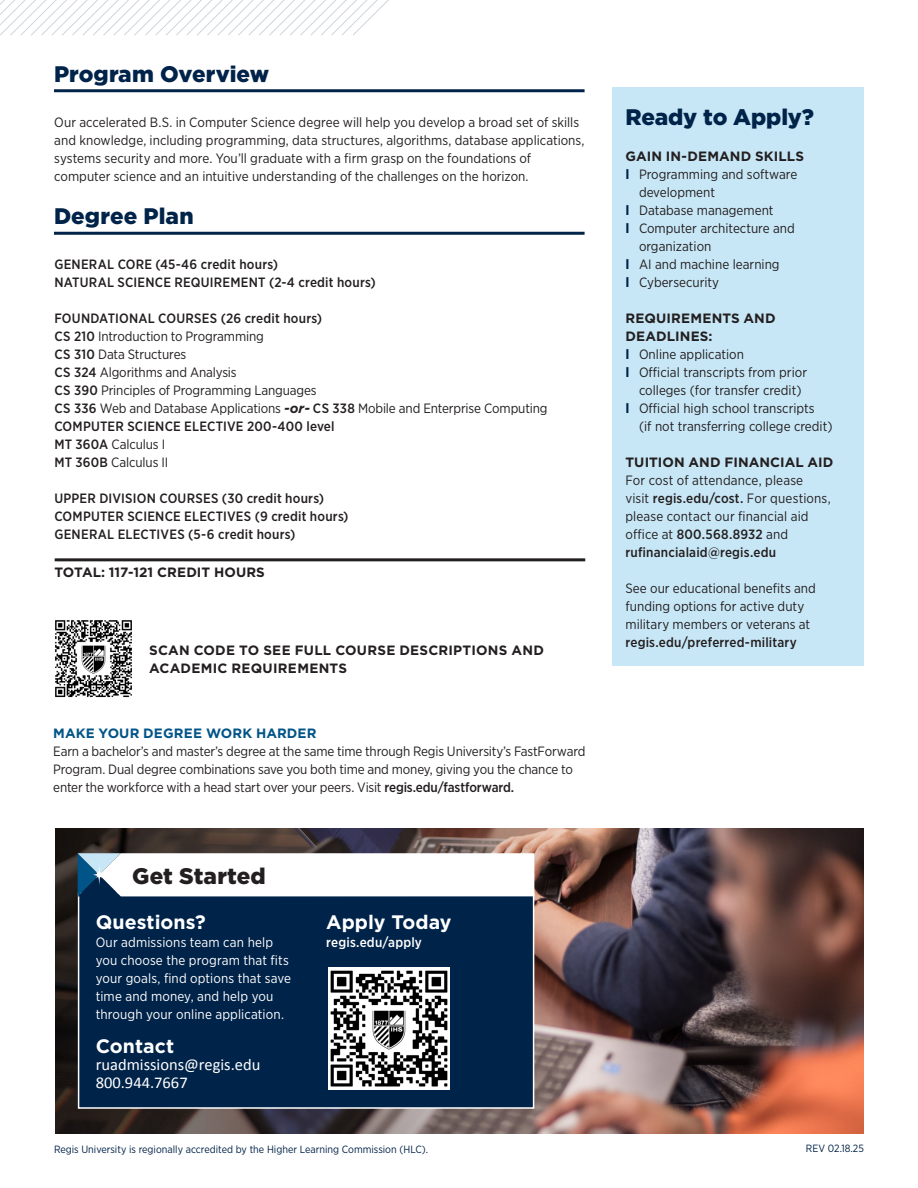
<style>
.page{position:relative;width:918px;height:1188px;background:#fff}
.page>*{position:absolute;margin:0;border:0;box-sizing:border-box;transform-origin:0 0}
.t1{font:900 22.5px "Gotham";color:#002349}
.t2{font:900 22.5px "Gotham";letter-spacing:.005em;color:#231f20}
.t3{font:700 19.5px "Gotham";letter-spacing:.005em;color:#fff}
.Normal_wrd_1{font:16.5px/17.9px "Calibri";color:#fff}
.t4{font:13.5px/18px "Gotham Narrow";color:#231f20}
.t5{font:500 13.5px "Gotham Narrow";letter-spacing:.015em;color:#231f20}
.t6{font:700 13.5px/18px "Gotham";letter-spacing:.01em;color:#231f20}
.t7{font:13.5px/18px "Gotham Narrow";letter-spacing:.01em;color:#fff}
.t8{font:700 13.5px "Gotham";letter-spacing:.01em;color:#005488}
.CTA_Text{font:500 13.5px "Gotham Narrow";letter-spacing:.015em;color:#fff}
.Accreditation{font:10.5px "Gotham Narrow";color:#002349}
.s1{font-weight:500}
.s2{font-family:"Gotham";font-weight:700;font-style:italic}
.s3{font-family:"Gotham";font-weight:700;color:#002349}
</style>
<div class="page">
<img style="left:55px;top:828px;width:809px;height:306px">
<svg style="left:0;top:0;width:389px;height:36px"></svg>
<hr style="left:54px;top:89px;width:531px;height:3px;background:#002349">
<hr style="left:54px;top:232px;width:531px;height:3px;background:#002349">
<div style="left:78px;top:892px;width:456px;height:217px;background:#002349;border:2px solid #fff"></div>
<svg style="left:78px;top:853px;width:456px;height:43px"></svg>
<img style="left:328px;top:968px;width:122px;height:121px">
<img style="left:55px;top:620px;width:77px;height:78px">
<hr style="left:55px;top:558px;width:530px;height:3px;background:#231f20">
<div style="left:612px;top:87px;width:252px;height:579px;background:#c8e7f6"></div>
<p class="t1" style="left:54px;top:58px;width:217px">Program Overview</p>
<p class="t4" style="left:54px;top:113px;width:532px">Our accelerated B.S. in Computer Science degree will help you develop a broad set of skills and knowledge, including programming, data structures, algorithms, database applications, systems security and more. You’ll graduate with a firm grasp on the foundations of computer science and an intuitive understanding of the challenges on the horizon.</p>
<p class="t1" style="left:54px;top:201px;width:141px">Degree Plan</p>
<p class="t5" style="left:54px;top:256px;width:225px">GENERAL CORE (45-46 credit hours)</p>
<p class="t5" style="left:54px;top:274px;width:323px">NATURAL SCIENCE REQUIREMENT (2-4 credit hours)</p>
<p class="t5" style="left:54px;top:310px;width:269px">FOUNDATIONAL COURSES (26 credit hours)</p>
<p class="t4" style="left:54px;top:327px;width:211px"><span class="s1">CS 210</span> Introduction to Programming</p>
<p class="t4" style="left:54px;top:345px;width:133px"><span class="s1">CS 310</span> Data Structures</p>
<p class="t4" style="left:54px;top:363px;width:184px"><span class="s1">CS 324</span> Algorithms and Analysis</p>
<p class="t4" style="left:54px;top:381px;width:264px"><span class="s1">CS 390</span> Principles of Programming Languages</p>
<p class="t4" style="left:54px;top:399px;width:495px"><span class="s1">CS 336</span> Web and Database Applications <span class="s2">-or-</span> <span class="s1">CS 338</span> Mobile and Enterprise Computing</p>
<p class="t5" style="left:54px;top:418px;width:282px">COMPUTER SCIENCE ELECTIVE 200-400 level</p>
<p class="t4" style="left:54px;top:435px;width:112px"><span class="s1">MT 360A</span> Calculus I</p>
<p class="t4" style="left:54px;top:453px;width:115px"><span class="s1">MT 360B</span> Calculus II</p>
<p class="t5" style="left:54px;top:490px;width:271px">UPPER DIVISION COURSES (30 credit hours)</p>
<p class="t5" style="left:54px;top:508px;width:296px">COMPUTER SCIENCE ELECTIVES (9 credit hours)</p>
<p class="t5" style="left:54px;top:526px;width:242px">GENERAL ELECTIVES (5-6 credit hours)</p>
<p class="t6" style="left:54px;top:563px;width:212px">TOTAL: 117-121 CREDIT HOURS</p>
<p class="t6" style="left:149px;top:641px;width:396px">SCAN CODE TO SEE FULL COURSE DESCRIPTIONS AND<br>ACADEMIC REQUIREMENTS</p>
<p class="t8" style="left:53px;top:724px;width:265px">MAKE YOUR DEGREE WORK HARDER</p>
<p class="t4" style="left:53px;top:742px;width:534px">Earn a bachelor’s and master’s degree at the same time through Regis University’s FastForward<br>Program. Dual degree combinations save you both time and money, giving you the chance to enter the workforce with a head start over your peers. Visit <span class="s1">regis.edu/fastforward.</span></p>
<p class="t2" style="left:132px;top:860px;width:135px">Get Started</p>
<p class="t3" style="left:96px;top:909px;width:111px">Questions?</p>
<p class="t7" style="left:96px;top:933px;width:197px">Our admissions team can help you choose the program that fits your goals, find options that save time and money, and help you through your online application.</p>
<p class="t3" style="left:96px;top:1033px;width:80px">Contact</p>
<p class="Normal_wrd_1" style="left:96px;top:1056px;width:166px">ruadmissions@regis.edu<br>800.944.7667</p>
<p class="t3" style="left:326px;top:909px;width:127px">Apply Today</p>
<p class="CTA_Text" style="left:326px;top:934px;width:97px">regis.edu/apply</p>
<p class="Accreditation" style="left:54px;top:1142px;width:376px">Regis University is regionally accredited by the Higher Learning Commission (HLC).</p>
<p class="t1" style="left:626px;top:101px;width:190px">Ready to Apply?</p>
<p class="t6" style="left:626px;top:147px;width:180px">GAIN IN-DEMAND SKILLS</p>
<p class="t4" style="left:639px;top:165px;width:160px;text-indent:-14px"><span class="s3">l</span> Programming and software development</p>
<p class="t4" style="left:626px;top:201px;width:150px"><span class="s3">l</span> Database management</p>
<p class="t4" style="left:639px;top:219px;width:157px;text-indent:-14px"><span class="s3">l</span> Computer architecture and organization</p>
<p class="t4" style="left:626px;top:255px;width:156px"><span class="s3">l</span> AI and machine learning</p>
<p class="t4" style="left:626px;top:273px;width:95px"><span class="s3">l</span> Cybersecurity</p>
<p class="t6" style="left:626px;top:309px;width:152px">REQUIREMENTS AND<br>DEADLINES:</p>
<p class="t4" style="left:626px;top:345px;width:120px"><span class="s3">l</span> Online application</p>
<p class="t4" style="left:626px;top:363px;width:183px;text-align:center"><span class="s3">l</span> Official transcripts from prior colleges (for transfer credit)</p>
<p class="t4" style="left:639px;top:399px;width:195px;text-indent:-14px"><span class="s3">l</span> Official high school transcripts<br>(if not transferring college credit)</p>
<p class="t6" style="left:626px;top:453px;width:209px">TUITION AND FINANCIAL AID</p>
<p class="t4" style="left:626px;top:471px;width:207px">For cost of attendance, please<br>visit <span class="s1">regis.edu/cost.</span> For questions, please contact our financial aid office at <span class="s1">800.568.8932</span> and <span class="s1">rufinancialaid@regis.edu</span></p>
<p class="t4" style="left:626px;top:579px;width:192px">See our educational benefits and funding options for active duty military members or veterans at <span class="s1">regis.edu/preferred-military</span></p>
<p class="Accreditation" style="left:806px;top:1142px;width:60px">REV 02.18.25</p>
</div>
